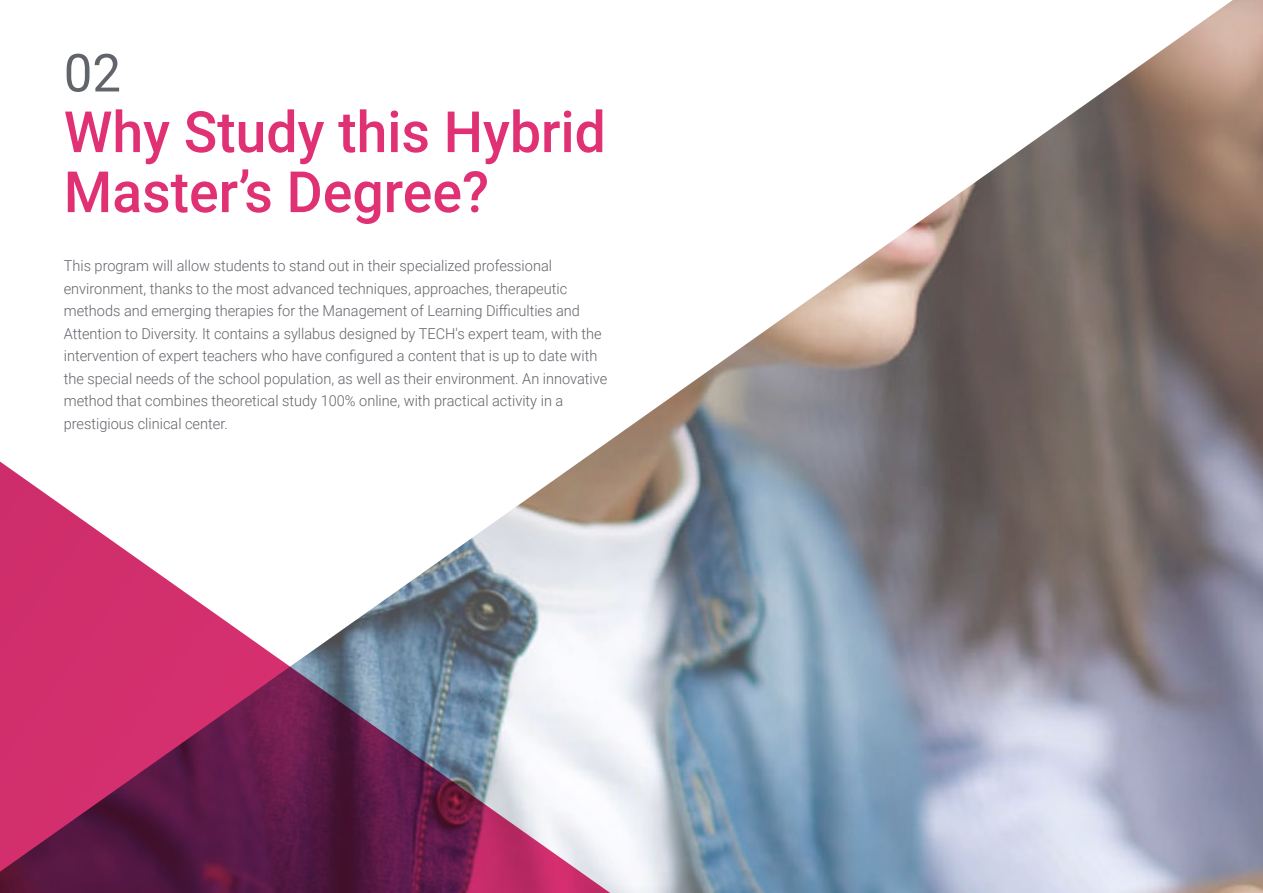
<style>
.page{position:relative;width:1263px;height:893px;background:#fff}
.page>*{position:absolute;margin:0;border:0;box-sizing:border-box;transform-origin:0 0}
.t1{font:500 57px/60px "Roboto";color:#df3174}
.t2{font:52.5px "Roboto";color:#61646a}
.t3{font:300 15px/22.5px "Roboto";color:#61646a}
</style>
<div class="page">
<img style="left:602px;top:0;width:661px;height:893px">
<svg style="left:0;top:446px;width:640px;height:447px"></svg>
<h2 class="t2" style="left:64px;top:36px;width:59px">02</h2>
<h1 class="t1" style="left:64px;top:100px;width:543px">Why Study this Hybrid<br>Master’s Degree?</h1>
<p class="t3" style="left:64px;top:254px;width:545px">This program will allow students to stand out in their specialized professional environment, thanks to the most advanced techniques, approaches, therapeutic methods and emerging therapies for the Management of Learning Difficulties and Attention to Diversity. It contains a syllabus designed by TECH's expert team, with the intervention of expert teachers who have configured a content that is up to date with the special needs of the school population, as well as their environment. An innovative method that combines theoretical study 100% online, with practical activity in a prestigious clinical center.</p>
</div>
